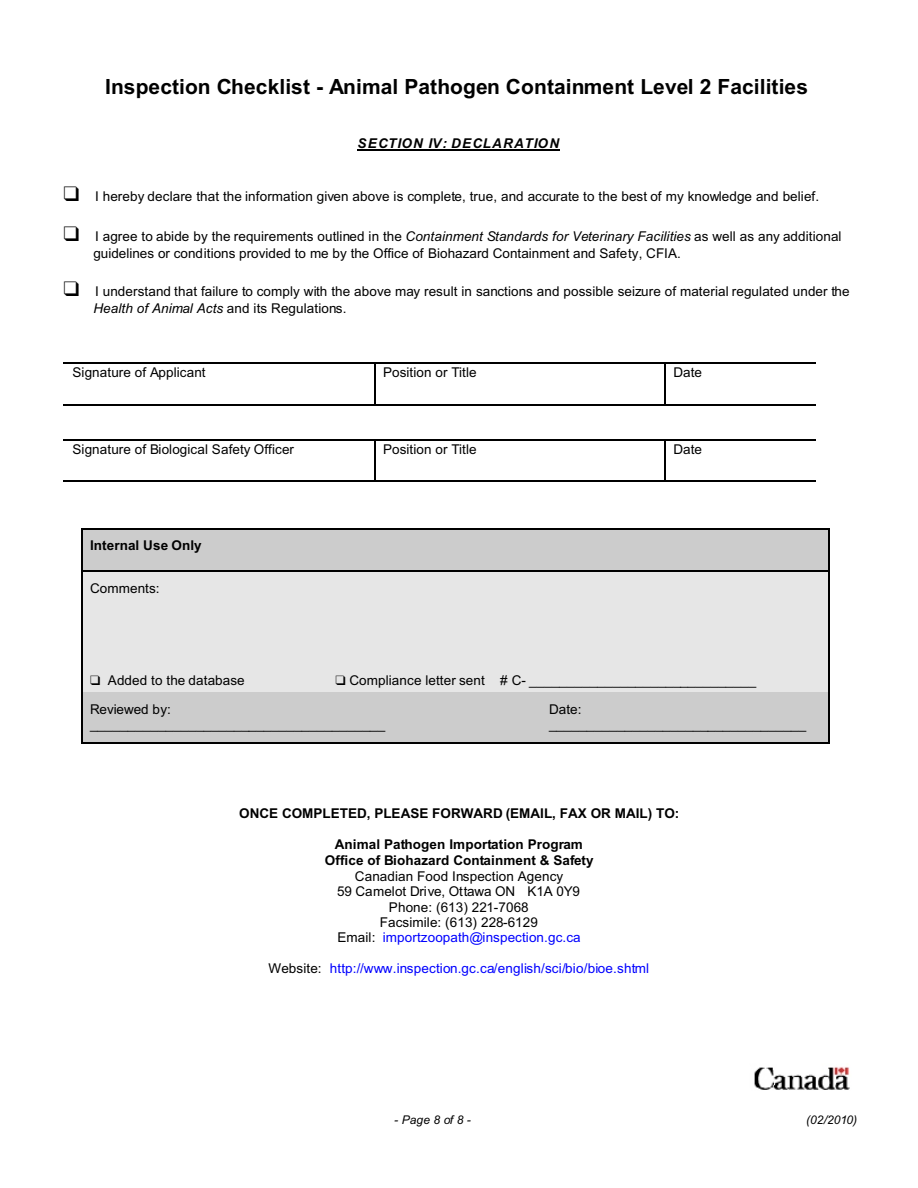
<style>
.page{position:relative;width:918px;height:1188px;background:#fff}
.page>*{position:absolute;margin:0;border:0;box-sizing:border-box;transform-origin:0 0}
.t1{font:700 21px "Arial";letter-spacing:.005em;color:#000}
.t2{font:13.5px/15.3px "Arial";letter-spacing:.005em;color:#000}
.t3{font:700 13.5px/16.2px "Arial";letter-spacing:.005em;color:#000;text-align:center}
.t4{font:13.5px "Arial";letter-spacing:.015em;color:#00f}
.t5{font:italic 700 13.5px "Arial";letter-spacing:.095em;color:#000}
.t6{font:italic 12px "Arial";letter-spacing:.01em;color:#000}
.s1{font-style:italic}
.s2{color:#00f}
.s3{color:#000}
</style>
<div class="page">
<hr style="left:64px;top:362px;width:310px;height:1px;background:#000">
<hr style="left:374px;top:362px;width:1px;height:42px;background:#000">
<hr style="left:374px;top:362px;width:290px;height:1px;background:#000">
<hr style="left:664px;top:362px;width:2px;height:42px;background:#000">
<hr style="left:664px;top:362px;width:151px;height:1px;background:#000">
<hr style="left:64px;top:405px;width:310px;height:1px;background:#000">
<hr style="left:374px;top:405px;width:290px;height:1px;background:#000">
<hr style="left:664px;top:405px;width:151px;height:1px;background:#000">
<hr style="left:64px;top:440px;width:310px;height:1px;background:#000">
<hr style="left:64px;top:481px;width:310px;height:1px;background:#000">
<hr style="left:374px;top:440px;width:1px;height:42px;background:#000">
<hr style="left:374px;top:440px;width:290px;height:1px;background:#000">
<hr style="left:374px;top:481px;width:290px;height:1px;background:#000">
<hr style="left:664px;top:440px;width:2px;height:42px;background:#000">
<hr style="left:664px;top:440px;width:151px;height:1px;background:#000">
<hr style="left:664px;top:481px;width:151px;height:1px;background:#000">
<div style="left:81px;top:528px;width:459px;height:44px;background:#ccc"></div>
<hr style="left:81px;top:528px;width:1px;height:44px;background:#000">
<hr style="left:81px;top:528px;width:459px;height:1px;background:#000">
<hr style="left:81px;top:571px;width:459px;height:1px;background:#000">
<div style="left:540px;top:528px;width:290px;height:44px;background:#ccc"></div>
<hr style="left:829px;top:528px;width:1px;height:44px;background:#000">
<hr style="left:540px;top:528px;width:290px;height:1px;background:#000">
<hr style="left:540px;top:571px;width:290px;height:1px;background:#000">
<div style="left:81px;top:572px;width:459px;height:120px;background:#e6e6e6"></div>
<hr style="left:81px;top:572px;width:1px;height:120px;background:#000">
<div style="left:540px;top:572px;width:290px;height:120px;background:#e6e6e6"></div>
<hr style="left:829px;top:572px;width:1px;height:120px;background:#000">
<div style="left:81px;top:692px;width:459px;height:52px;background:#ccc"></div>
<hr style="left:81px;top:692px;width:1px;height:52px;background:#000">
<hr style="left:81px;top:742px;width:459px;height:2px;background:#000">
<div style="left:540px;top:692px;width:290px;height:52px;background:#ccc"></div>
<hr style="left:829px;top:692px;width:1px;height:52px;background:#000">
<hr style="left:540px;top:742px;width:290px;height:2px;background:#000">
<img style="left:754px;top:1067px;width:96px;height:23px">
<hr style="left:357px;top:150px;width:203px;height:1px;background:#000">
<h1 class="t1" style="left:105px;top:79px;width:704px">Inspection Checklist - Animal Pathogen Containment Level 2 Facilities</h1>
<p class="t5" style="left:357px;top:138px;width:203px">SECTION IV: DECLARATION</p>
<p class="t2" style="left:95px;top:190px;width:726px">I hereby declare that the information given above is complete, true, and accurate to the best of my knowledge and belief.</p>
<p class="t2" style="left:93px;top:229px;width:750px;line-height:17.1px">I agree to abide by the requirements outlined in the <span class="s1">Containment Standards for Veterinary Facilities</span> as well as any additional guidelines or conditions provided to me by the Office of Biohazard Containment and Safety, CFIA.</p>
<p class="t2" style="left:93px;top:284px;width:758px;line-height:17.1px">I understand that failure to comply with the above may result in sanctions and possible seizure of material regulated under the<br><span class="s1">Health of Animal Acts</span> and its Regulations.</p>
<p class="t2" style="left:73px;top:365px;width:135px">Signature of Applicant</p>
<p class="t2" style="left:383px;top:365px;width:95px">Position or Title</p>
<p class="t2" style="left:673px;top:365px;width:30px">Date</p>
<p class="t2" style="left:73px;top:443px;width:223px">Signature of Biological Safety Officer</p>
<p class="t2" style="left:383px;top:443px;width:95px">Position or Title</p>
<p class="t2" style="left:673px;top:443px;width:30px">Date</p>
<p class="t3" style="left:90px;top:538px;width:113px">Internal Use Only</p>
<p class="t2" style="left:90px;top:582px;width:71px">Comments:</p>
<p class="t2" style="left:108px;top:674px;width:138px">Added to the database</p>
<p class="t2" style="left:349px;top:674px;width:408px">Compliance letter sent # C- ______________________________</p>
<p class="t2" style="left:90px;top:703px;width:297px">Reviewed by: _______________________________________</p>
<p class="t2" style="left:549px;top:703px;width:259px">Date: __________________________________</p>
<p class="t3" style="left:239px;top:806px;width:442px">ONCE COMPLETED, PLEASE FORWARD (EMAIL, FAX OR MAIL) TO:</p>
<p class="t3" style="left:325px;top:838px;width:270px">Animal Pathogen Importation Program<br>Office of Biohazard Containment &amp; Safety</p>
<p class="t2" style="left:337px;top:870px;width:245px;text-align:center">Canadian Food Inspection Agency<br>59 Camelot Drive, Ottawa ON K1A 0Y9<br>Phone: (613) 221-7068<br>Facsimile: (613) 228-6129<br>Email: <span class="s2">importzoopath@inspection.gc.ca</span></p>
<p class="t4" style="left:269px;top:963px;width:382px"><span class="s3">Website:</span> http://www.inspection.gc.ca/english/sci/bio/bioe.shtml</p>
<p class="t6" style="left:394px;top:1116px;width:78px">- Page 8 of 8 -</p>
<p class="t6" style="left:806px;top:1116px;width:53px">(02/2010)</p>
</div>
